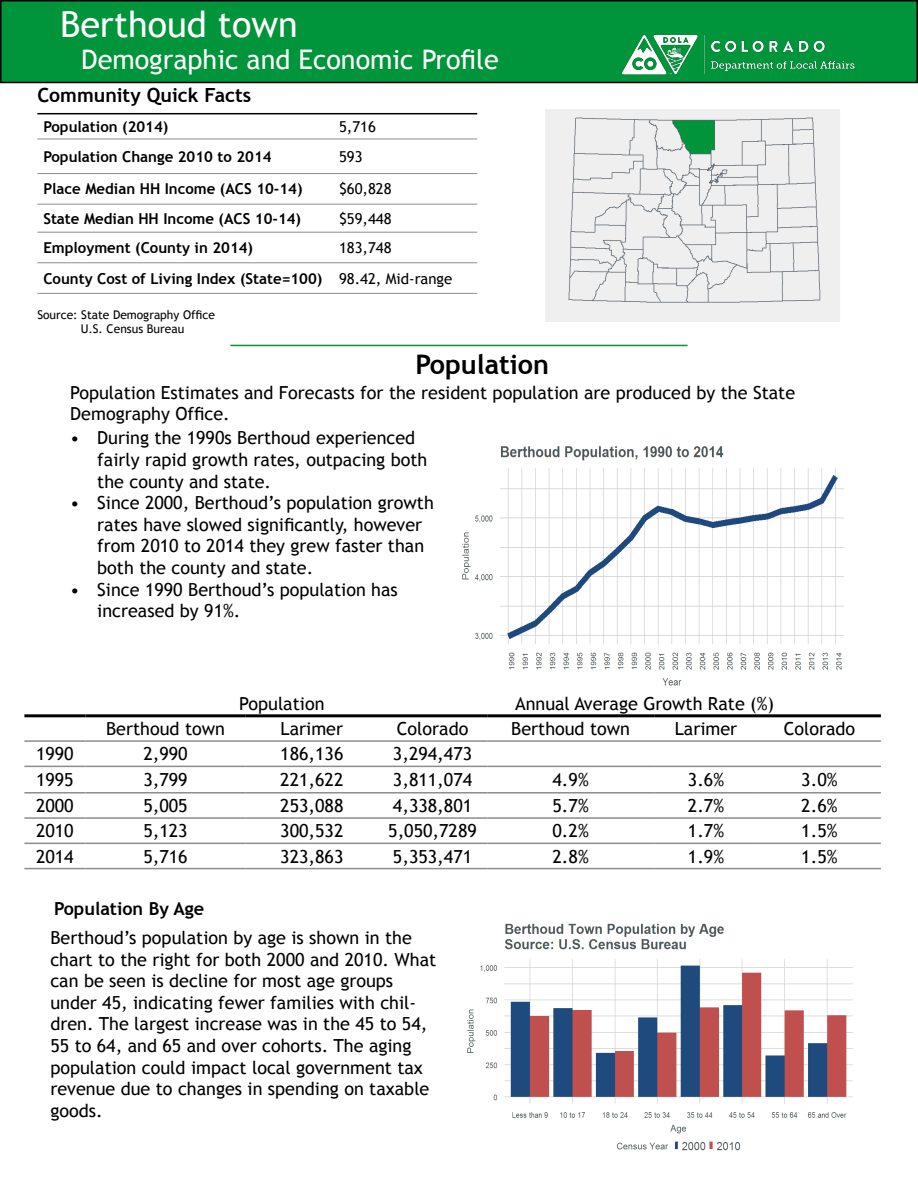
<style>
.page{position:relative;width:918px;height:1188px;background:#fff}
.page>*{position:absolute;margin:0;border:0;box-sizing:border-box;transform-origin:0 0}
.t1{font:36px "Trebuchet MS";color:#fff}
.t2{font:27px "Trebuchet MS";color:#fff}
.t3{font:700 27px "Trebuchet MS";color:#000}
.t4{font:700 19.5px "Trebuchet MS";color:#000}
.t5{font:18px/21.6px "Trebuchet MS";color:#000}
.t6{font:700 18px "Trebuchet MS";color:#000}
.t7{font:700 15px/30.6px "Trebuchet MS";color:#000}
.t8{font:15px "Trebuchet MS";color:#000}
.t9{font:12px/14.4px "Trebuchet MS";color:#000}
.s1{font-weight:400}
</style>
<div class="page">
<div style="left:1px;top:1px;width:916px;height:81px;background:#00953a"></div>
<div style="left:0;top:0;width:918px;height:83px;border:2px solid #000"></div>
<img style="left:622px;top:34px;width:233px;height:41px">
<hr style="left:37px;top:113px;width:296px;height:1px;background:#000">
<hr style="left:333px;top:113px;width:144px;height:1px;background:#000">
<hr style="left:37px;top:139px;width:296px;height:1px;background:#8b8e90">
<hr style="left:333px;top:139px;width:144px;height:1px;background:#8b8e90">
<hr style="left:37px;top:173px;width:296px;height:1px;background:#8b8e90">
<hr style="left:37px;top:204px;width:296px;height:1px;background:#8b8e90">
<hr style="left:37px;top:232px;width:296px;height:1px;background:#8b8e90">
<hr style="left:37px;top:262px;width:296px;height:1px;background:#8b8e90">
<hr style="left:37px;top:293px;width:296px;height:1px;background:#8b8e90">
<hr style="left:333px;top:173px;width:144px;height:1px;background:#8b8e90">
<hr style="left:333px;top:204px;width:144px;height:1px;background:#8b8e90">
<hr style="left:333px;top:232px;width:144px;height:1px;background:#8b8e90">
<hr style="left:333px;top:262px;width:144px;height:1px;background:#8b8e90">
<hr style="left:333px;top:293px;width:144px;height:1px;background:#8b8e90">
<hr style="left:230px;top:345px;width:458px;height:1px;background:#00953a">
<img style="left:466px;top:923px;width:387px;height:228px">
<img style="left:462px;top:446px;width:382px;height:240px">
<hr style="left:24px;top:714px;width:61px;height:3px;background:#000">
<hr style="left:85px;top:714px;width:161px;height:3px;background:#000">
<hr style="left:246px;top:714px;width:132px;height:3px;background:#000">
<hr style="left:378px;top:714px;width:109px;height:3px;background:#000">
<hr style="left:487px;top:714px;width:167px;height:3px;background:#000">
<hr style="left:654px;top:714px;width:104px;height:3px;background:#000">
<hr style="left:758px;top:714px;width:123px;height:3px;background:#000">
<hr style="left:24px;top:740px;width:61px;height:2px;background:#8b8d90">
<hr style="left:85px;top:740px;width:161px;height:2px;background:#8b8d90">
<hr style="left:246px;top:740px;width:132px;height:2px;background:#8b8d90">
<hr style="left:378px;top:740px;width:109px;height:2px;background:#8b8d90">
<hr style="left:487px;top:740px;width:167px;height:2px;background:#8b8d90">
<hr style="left:654px;top:740px;width:104px;height:2px;background:#8b8d90">
<hr style="left:758px;top:740px;width:123px;height:2px;background:#8b8d90">
<hr style="left:24px;top:766px;width:61px;height:1px;background:#8b8d90">
<hr style="left:85px;top:766px;width:161px;height:1px;background:#8b8d90">
<hr style="left:246px;top:766px;width:132px;height:1px;background:#8b8d90">
<hr style="left:378px;top:766px;width:109px;height:1px;background:#8b8d90">
<hr style="left:487px;top:766px;width:167px;height:1px;background:#8b8d90">
<hr style="left:654px;top:766px;width:104px;height:1px;background:#8b8d90">
<hr style="left:758px;top:766px;width:123px;height:1px;background:#8b8d90">
<hr style="left:24px;top:792px;width:61px;height:2px;background:#8b8d90">
<hr style="left:85px;top:792px;width:161px;height:2px;background:#8b8d90">
<hr style="left:246px;top:792px;width:132px;height:2px;background:#8b8d90">
<hr style="left:378px;top:792px;width:109px;height:2px;background:#8b8d90">
<hr style="left:487px;top:792px;width:167px;height:2px;background:#8b8d90">
<hr style="left:654px;top:792px;width:104px;height:2px;background:#8b8d90">
<hr style="left:758px;top:792px;width:123px;height:2px;background:#8b8d90">
<hr style="left:24px;top:817px;width:61px;height:2px;background:#8b8d90">
<hr style="left:85px;top:817px;width:161px;height:2px;background:#8b8d90">
<hr style="left:246px;top:817px;width:132px;height:2px;background:#8b8d90">
<hr style="left:378px;top:817px;width:109px;height:2px;background:#8b8d90">
<hr style="left:487px;top:817px;width:167px;height:2px;background:#8b8d90">
<hr style="left:654px;top:817px;width:104px;height:2px;background:#8b8d90">
<hr style="left:758px;top:817px;width:123px;height:2px;background:#8b8d90">
<hr style="left:24px;top:843px;width:61px;height:1px;background:#8b8d90">
<hr style="left:85px;top:843px;width:161px;height:1px;background:#8b8d90">
<hr style="left:246px;top:843px;width:132px;height:1px;background:#8b8d90">
<hr style="left:378px;top:843px;width:109px;height:1px;background:#8b8d90">
<hr style="left:487px;top:843px;width:167px;height:1px;background:#8b8d90">
<hr style="left:654px;top:843px;width:104px;height:1px;background:#8b8d90">
<hr style="left:758px;top:843px;width:123px;height:1px;background:#8b8d90">
<hr style="left:24px;top:868px;width:61px;height:1px;background:#8b8d90">
<hr style="left:85px;top:868px;width:161px;height:1px;background:#8b8d90">
<hr style="left:246px;top:868px;width:132px;height:1px;background:#8b8d90">
<hr style="left:378px;top:868px;width:109px;height:1px;background:#8b8d90">
<hr style="left:487px;top:868px;width:167px;height:1px;background:#8b8d90">
<hr style="left:654px;top:868px;width:104px;height:1px;background:#8b8d90">
<hr style="left:758px;top:868px;width:123px;height:1px;background:#8b8d90">
<img style="left:545px;top:109px;width:295px;height:212px">
<h1 class="t1" style="left:60px;top:3px;width:239px">Berthoud town</h1>
<h2 class="t2" style="left:81px;top:44px;width:419px">Demographic and Economic Profile</h2>
<p class="t4" style="left:37px;top:83px;width:216px">Community Quick Facts</p>
<p class="t7" style="left:43px;top:111px;width:127px">Population (2014)</p>
<p class="t8" style="left:339px;top:118px;width:38px">5,716</p>
<p class="t7" style="left:43px;top:141px;width:230px">Population Change 2010 to 2014</p>
<p class="t8" style="left:339px;top:148px;width:25px">593</p>
<p class="t7" style="left:43px;top:174px;width:261px">Place Median HH Income (ACS 10-14)</p>
<p class="t8" style="left:339px;top:180px;width:54px">$60,828</p>
<p class="t7" style="left:43px;top:203px;width:259px">State Median HH Income (ACS 10-14)</p>
<p class="t8" style="left:339px;top:210px;width:54px">$59,448</p>
<p class="t7" style="left:43px;top:232px;width:211px">Employment (County in 2014)</p>
<p class="t7" style="left:43px;top:232px;width:410px;text-indent:296px"><span class="s1">183,748<br></span>County Cost of Living Index (State=100) <span class="s1">98.42, Mid-range</span></p>
<p class="t9" style="left:81px;top:308px;width:136px;text-indent:-43px">Source: State Demography Office<br>U.S. Census Bureau</p>
<h2 class="t3" style="left:415px;top:347px;width:135px">Population</h2>
<p class="t5" style="left:70px;top:382px;width:726px">Population Estimates and Forecasts for the resident population are produced by the State<br>Demography Office.</p>
<p class="t5" style="left:97px;top:427px;width:332px;text-indent:-27px">• During the 1990s Berthoud experienced fairly rapid growth rates, outpacing both the county and state.</p>
<p class="t5" style="left:97px;top:492px;width:338px;text-indent:-27px">• Since 2000, Berthoud’s population growth rates have slowed significantly, however from 2010 to 2014 they grew faster than both the county and state.</p>
<p class="t5" style="left:97px;top:579px;width:302px;text-indent:-27px">• Since 1990 Berthoud’s population has increased by 91%.</p>
<p class="t5" style="left:239px;top:693px;width:87px">Population</p>
<p class="t5" style="left:515px;top:693px;width:261px">Annual Average Growth Rate (%)</p>
<p class="t5" style="left:106px;top:718px;width:120px">Berthoud town</p>
<p class="t5" style="left:281px;top:718px;width:64px">Larimer</p>
<p class="t5" style="left:397px;top:718px;width:73px">Colorado</p>
<p class="t5" style="left:511px;top:718px;width:120px">Berthoud town</p>
<p class="t5" style="left:675px;top:718px;width:64px">Larimer</p>
<p class="t5" style="left:784px;top:718px;width:73px">Colorado</p>
<p class="t5" style="left:36px;top:743px;width:39px">1990</p>
<p class="t5" style="left:143px;top:743px;width:46px">2,990</p>
<p class="t5" style="left:280px;top:743px;width:65px">186,136</p>
<p class="t5" style="left:393px;top:743px;width:81px">3,294,473</p>
<p class="t5" style="left:36px;top:769px;width:39px">1995</p>
<p class="t5" style="left:143px;top:769px;width:46px">3,799</p>
<p class="t5" style="left:280px;top:769px;width:65px">221,622</p>
<p class="t5" style="left:393px;top:769px;width:81px">3,811,074</p>
<p class="t5" style="left:553px;top:769px;width:38px">4.9%</p>
<p class="t5" style="left:688px;top:769px;width:38px">3.6%</p>
<p class="t5" style="left:801px;top:769px;width:38px">3.0%</p>
<p class="t5" style="left:36px;top:795px;width:39px">2000</p>
<p class="t5" style="left:143px;top:795px;width:46px">5,005</p>
<p class="t5" style="left:280px;top:795px;width:65px">253,088</p>
<p class="t5" style="left:393px;top:795px;width:81px">4,338,801</p>
<p class="t5" style="left:553px;top:795px;width:38px">5.7%</p>
<p class="t5" style="left:688px;top:795px;width:38px">2.7%</p>
<p class="t5" style="left:801px;top:795px;width:38px">2.6%</p>
<p class="t5" style="left:36px;top:820px;width:39px">2010</p>
<p class="t5" style="left:143px;top:820px;width:46px">5,123</p>
<p class="t5" style="left:280px;top:820px;width:65px">300,532</p>
<p class="t5" style="left:388px;top:820px;width:90px">5,050,7289</p>
<p class="t5" style="left:553px;top:820px;width:38px">0.2%</p>
<p class="t5" style="left:688px;top:820px;width:38px">1.7%</p>
<p class="t5" style="left:801px;top:820px;width:38px">1.5%</p>
<p class="t5" style="left:36px;top:846px;width:39px">2014</p>
<p class="t5" style="left:143px;top:846px;width:46px">5,716</p>
<p class="t5" style="left:280px;top:846px;width:65px">323,863</p>
<p class="t5" style="left:393px;top:846px;width:81px">5,353,471</p>
<p class="t5" style="left:553px;top:846px;width:38px">2.8%</p>
<p class="t5" style="left:688px;top:846px;width:38px">1.9%</p>
<p class="t5" style="left:801px;top:846px;width:38px">1.5%</p>
<p class="t6" style="left:54px;top:897px;width:152px">Population By Age</p>
<p class="t5" style="left:50px;top:927px;width:387px">Berthoud’s population by age is shown in the chart to the right for both 2000 and 2010. What can be seen is decline for most age groups under 45, indicating fewer families with chil&shy;dren. The largest increase was in the 45 to 54, 55 to 64, and 65 and over cohorts. The aging population could impact local government tax revenue due to changes in spending on taxable goods.</p>
</div>
